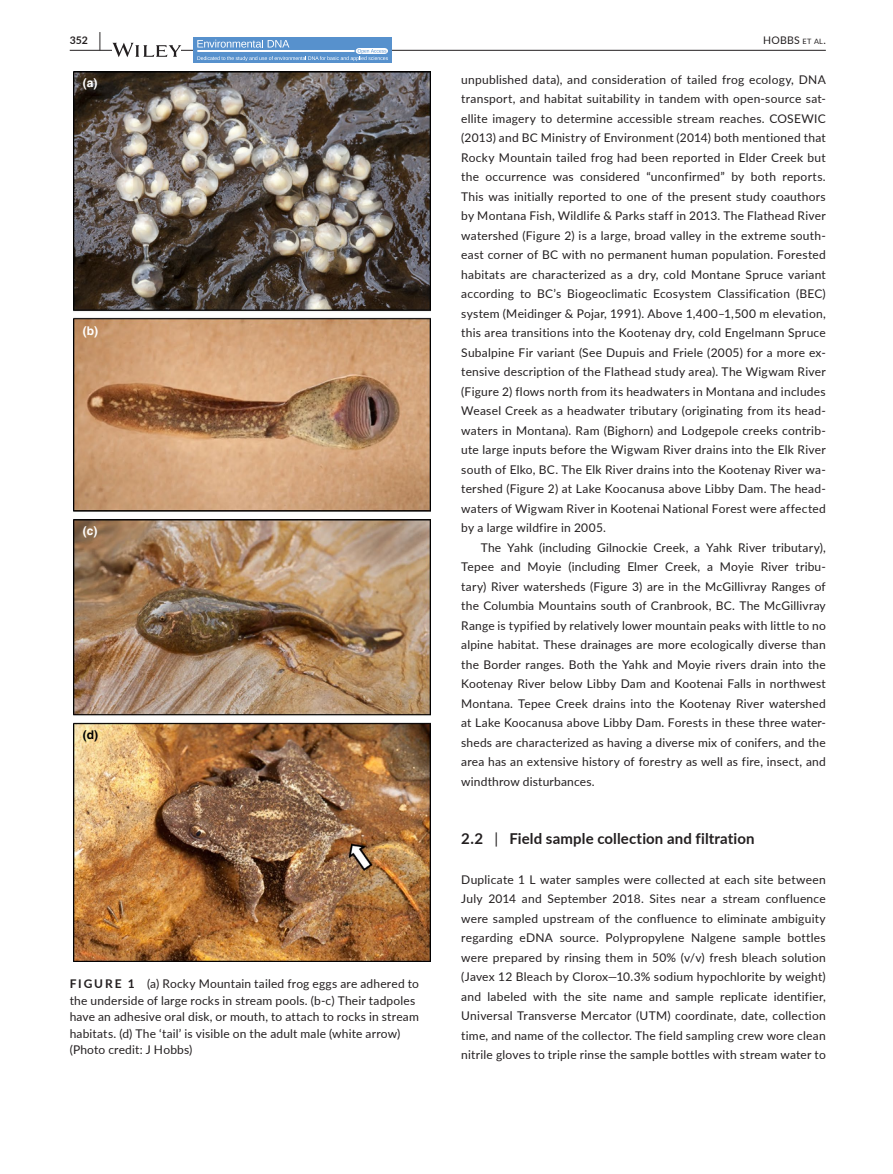
<style>
.page{position:relative;width:893px;height:1174px;background:#fff}
.page>*{position:absolute;margin:0;border:0;box-sizing:border-box;transform-origin:0 0}
.t1{font:700 15px "Lato";letter-spacing:.01em;color:#231f20}
.t2{font:12px/19.5px "Lato";letter-spacing:.015em;color:#231f20;text-align:justify}
.t3{font:700 12px "Helvetica";color:#fff}
.t4{font:700 12px "Helvetica";color:#000}
.t5{font:10.5px "Lato";letter-spacing:.02em;color:#231f20}
.t6{font:700 10.5px "Lato";color:#231f20}
.s1{font-size:19.5px}
.s2{font-size:7.35px}
.s3{font-weight:700}
.s4{font-weight:400}
</style>
<div class="page">
<hr style="left:70px;top:50px;width:756px;height:1px;background:#231f20">
<svg style="left:112px;top:43px;width:69px;height:14px"></svg>
<div style="left:193px;top:38px;width:199px;height:25px;background:#5791cd"></div>
<svg style="left:197px;top:40px;width:191px;height:21px"></svg>
<img style="left:73px;top:72px;width:358px;height:889px">
<p class="t6" style="left:70px;top:33px;width:33px">352 <span class="s1">|</span></p>
<p class="t5" style="left:763px;top:33px;width:64px">HOBBS <span class="s2">et al</span>.</p>
<p class="t2" style="left:461px;top:69px;width:366px">unpublished data), and consideration of tailed frog ecology, DNA transport, and habitat suitability in tandem with open-source sat&shy;ellite imagery to determine accessible stream reaches. COSEWIC (2013) and BC Ministry of Environment (2014) both mentioned that Rocky Mountain tailed frog had been reported in Elder Creek but the occurrence was considered “unconfirmed” by both reports.<br>This was initially reported to one of the present study coauthors by Montana Fish, Wildlife &amp; Parks staff in 2013. The Flathead River watershed (Figure 2) is a large, broad valley in the extreme south&shy;east corner of BC with no permanent human population. Forested habitats are characterized as a dry, cold Montane Spruce variant according to BC’s Biogeoclimatic Ecosystem Classification (BEC) system (Meidinger &amp; Pojar, 1991). Above 1,400–1,500 m elevation, this area transitions into the Kootenay dry, cold Engelmann Spruce Subalpine Fir variant (See Dupuis and Friele (2005) for a more ex&shy;tensive description of the Flathead study area). The Wigwam River (Figure 2) flows north from its headwaters in Montana and includes Weasel Creek as a headwater tributary (originating from its head&shy;waters in Montana). Ram (Bighorn) and Lodgepole creeks contrib&shy;ute large inputs before the Wigwam River drains into the Elk River south of Elko, BC. The Elk River drains into the Kootenay River wa&shy;tershed (Figure 2) at Lake Koocanusa above Libby Dam. The head&shy;waters of Wigwam River in Kootenai National Forest were affected by a large wildfire in 2005.</p>
<p class="t2" style="left:461px;top:537px;width:366px;text-indent:20px">The Yahk (including Gilnockie Creek, a Yahk River tributary), Tepee and Moyie (including Elmer Creek, a Moyie River tribu&shy;tary) River watersheds (Figure 3) are in the McGillivray Ranges of the Columbia Mountains south of Cranbrook, BC. The McGillivray Range is typified by relatively lower mountain peaks with little to no alpine habitat. These drainages are more ecologically diverse than the Border ranges. Both the Yahk and Moyie rivers drain into the Kootenay River below Libby Dam and Kootenai Falls in northwest Montana. Tepee Creek drains into the Kootenay River watershed at Lake Koocanusa above Libby Dam. Forests in these three water&shy;sheds are characterized as having a diverse mix of conifers, and the area has an extensive history of forestry as well as fire, insect, and windthrow disturbances.</p>
<p class="t3" style="left:83px;top:76px;width:16px">(a)</p>
<p class="t3" style="left:83px;top:323px;width:17px">(b)</p>
<p class="t3" style="left:83px;top:523px;width:16px">(c)</p>
<p class="t4" style="left:83px;top:727px;width:17px">(d)</p>
<p class="t2" style="left:70px;top:975px;width:351px;line-height:16.5px;text-align:left"><span class="s3">FIGURE 1</span> (a) Rocky Mountain tailed frog eggs are adhered to the underside of large rocks in stream pools. (b-c) Their tadpoles have an adhesive oral disk, or mouth, to attach to rocks in stream habitats. (d) The ‘tail’ is visible on the adult male (white arrow) (Photo credit: J Hobbs)</p>
<p class="t1" style="left:461px;top:828px;width:295px">2.2 <span class="s4">|</span> Field sample collection and filtration</p>
<p class="t2" style="left:461px;top:869px;width:366px">Duplicate 1 L water samples were collected at each site between July 2014 and September 2018. Sites near a stream confluence were sampled upstream of the confluence to eliminate ambiguity regarding eDNA source. Polypropylene Nalgene sample bottles were prepared by rinsing them in 50% (v/v) fresh bleach solution (Javex 12 Bleach by Clorox—10.3% sodium hypochlorite by weight) and labeled with the site name and sample replicate identifier, Universal Transverse Mercator (UTM) coordinate, date, collection time, and name of the collector. The field sampling crew wore clean nitrile gloves to triple rinse the sample bottles with stream water to</p>
</div>
